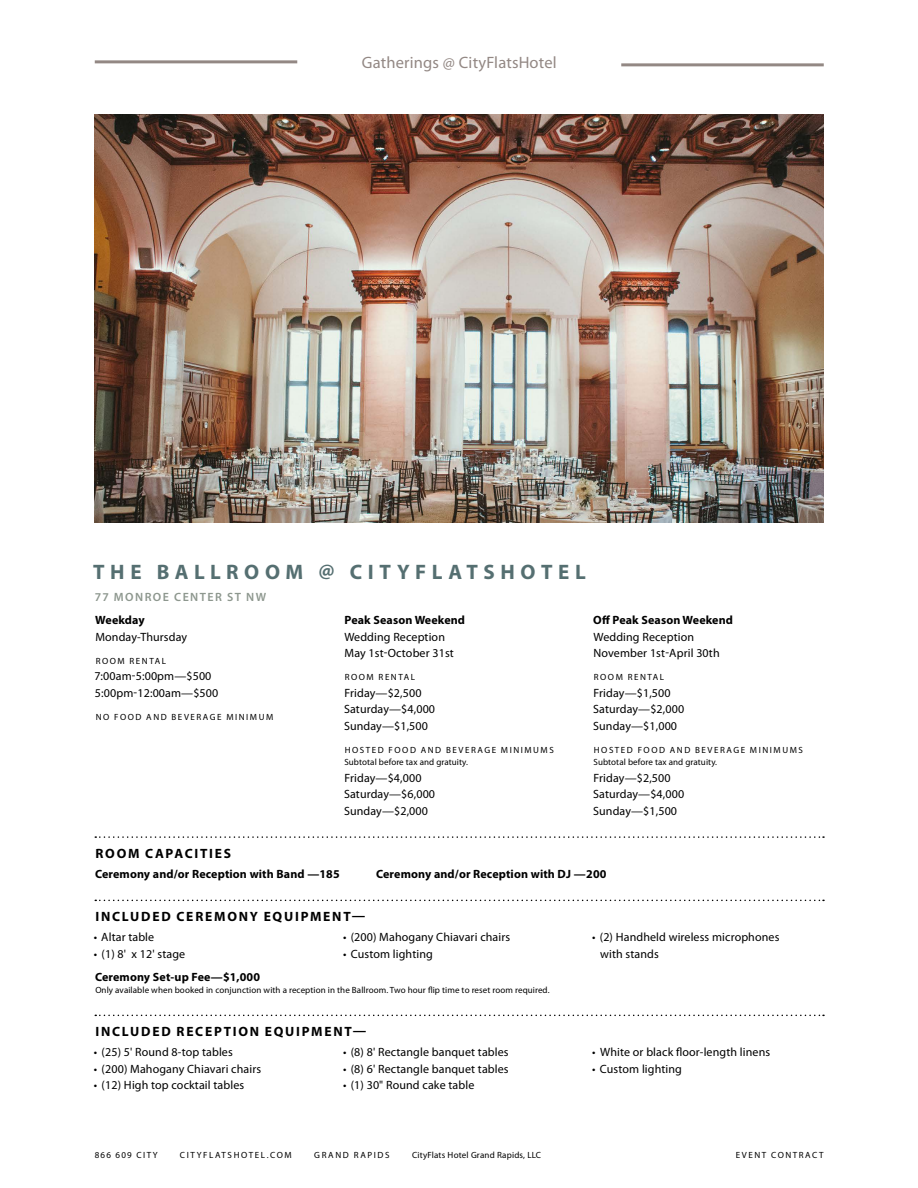
<style>
.page{position:relative;width:918px;height:1188px;background:#fff}
.page>*{position:absolute;margin:0;border:0;box-sizing:border-box;transform-origin:0 0}
.t1{font:700 21px "Myriad Pro";letter-spacing:.265em;color:#556f71}
.t2{font:16.5px "Myriad Pro";letter-spacing:.01em;color:#938884}
.t3{font:700 13.5px "Myriad Pro";letter-spacing:.13em;color:#000}
.t4{font:12px/16.5px "Myriad Pro";letter-spacing:.01em;color:#000}
.t5{font:700 12px "Myriad Pro";letter-spacing:.01em;color:#000}
.t6{font:600 12px "Myriad Pro";letter-spacing:.12em;color:#8d978e}
.t7{font:9px "Myriad Pro";letter-spacing:.02em;color:#000}
.t8{font:9px/12px "Myriad Pro";letter-spacing:.155em;color:#000}
.t9{font:9px "Myriad Pro";letter-spacing:.17em;color:#000}
.t10{font:9px "Myriad Pro";letter-spacing:.18em;color:#000}
.t11{font:9px "Myriad Pro";letter-spacing:.14em;color:#000}
</style>
<div class="page">
<hr style="left:95px;top:60px;width:202px;height:3px;background:#938884">
<hr style="left:621px;top:63px;width:203px;height:3px;background:#938884">
<svg style="left:95px;top:836px;width:729px;height:2px"></svg>
<svg style="left:95px;top:900px;width:729px;height:1px"></svg>
<svg style="left:95px;top:1015px;width:729px;height:1px"></svg>
<img style="left:95px;top:115px;width:729px;height:408px">
<h2 class="t2" style="left:362px;top:54px;width:196px">Gatherings @ CityFlatsHotel</h2>
<h1 class="t1" style="left:93px;top:560px;width:494px">THE BALLROOM @ CITYFLATSHOTEL</h1>
<p class="t6" style="left:95px;top:589px;width:173px">77 MONROE CENTER ST NW</p>
<p class="t5" style="left:95px;top:613px;width:51px">Weekday</p>
<p class="t4" style="left:95px;top:629px;width:93px">Monday-Thursday</p>
<p class="t9" style="left:96px;top:656px;width:72px">ROOM RENTAL</p>
<p class="t4" style="left:94px;top:668px;width:126px">7:00am-5:00pm—$500<br>5:00pm-12:00am—$500</p>
<p class="t9" style="left:96px;top:712px;width:179px">NO FOOD AND BEVERAGE MINIMUM</p>
<p class="t5" style="left:345px;top:613px;width:122px">Peak Season Weekend</p>
<p class="t4" style="left:344px;top:629px;width:111px">Wedding Reception<br>May 1st-October 31st</p>
<p class="t9" style="left:345px;top:672px;width:72px">ROOM RENTAL</p>
<p class="t4" style="left:344px;top:685px;width:93px">Friday—$2,500<br>Saturday—$4,000<br>Sunday—$1,500</p>
<p class="t8" style="left:344px;top:744px;width:211px">HOSTED FOOD AND BEVERAGE MINIMUMS<br>Subtotal before tax and gratuity.</p>
<p class="t4" style="left:344px;top:770px;width:93px">Friday—$4,000<br>Saturday—$6,000<br>Sunday—$2,000</p>
<p class="t5" style="left:593px;top:613px;width:141px">Off Peak Season Weekend</p>
<p class="t4" style="left:593px;top:629px;width:128px">Wedding Reception<br>November 1st-April 30th</p>
<p class="t9" style="left:594px;top:672px;width:72px">ROOM RENTAL</p>
<p class="t4" style="left:593px;top:685px;width:93px">Friday—$1,500<br>Saturday—$2,000<br>Sunday—$1,000</p>
<p class="t8" style="left:593px;top:744px;width:211px">HOSTED FOOD AND BEVERAGE MINIMUMS<br>Subtotal before tax and gratuity.</p>
<p class="t4" style="left:593px;top:770px;width:93px">Friday—$2,500<br>Saturday—$4,000<br>Sunday—$1,500</p>
<p class="t3" style="left:96px;top:846px;width:137px">ROOM CAPACITIES</p>
<p class="t5" style="left:95px;top:867px;width:246px">Ceremony and/or Reception with Band —185</p>
<p class="t5" style="left:376px;top:867px;width:232px">Ceremony and/or Reception with DJ —200</p>
<p class="t3" style="left:96px;top:909px;width:271px">INCLUDED CEREMONY EQUIPMENT—</p>
<p class="t4" style="left:94px;top:929px;width:62px">• Altar table</p>
<p class="t4" style="left:94px;top:946px;width:93px">• (1) 8' x 12' stage</p>
<p class="t4" style="left:343px;top:929px;width:169px">• (200) Mahogany Chiavari chairs</p>
<p class="t4" style="left:343px;top:946px;width:91px">• Custom lighting</p>
<p class="t4" style="left:600px;top:929px;width:181px;text-indent:-8px">• (2) Handheld wireless microphones with stands</p>
<p class="t5" style="left:95px;top:970px;width:167px">Ceremony Set-up Fee—$1,000</p>
<p class="t7" style="left:95px;top:985px;width:456px">Only available when booked in conjunction with a reception in the Ballroom. Two hour flip time to reset room required.</p>
<p class="t3" style="left:96px;top:1024px;width:272px">INCLUDED RECEPTION EQUIPMENT—</p>
<p class="t4" style="left:94px;top:1044px;width:140px">• (25) 5' Round 8-top tables</p>
<p class="t4" style="left:94px;top:1061px;width:169px">• (200) Mahogany Chiavari chairs</p>
<p class="t4" style="left:94px;top:1077px;width:152px">• (12) High top cocktail tables</p>
<p class="t4" style="left:343px;top:1044px;width:167px">• (8) 8' Rectangle banquet tables</p>
<p class="t4" style="left:343px;top:1061px;width:167px">• (8) 6' Rectangle banquet tables</p>
<p class="t4" style="left:343px;top:1077px;width:133px">• (1) 30" Round cake table</p>
<p class="t11" style="left:95px;top:1150px;width:64px">866 609 CITY</p>
<p class="t10" style="left:180px;top:1150px;width:113px">CITYFLATSHOTEL.COM</p>
<p class="t10" style="left:314px;top:1150px;width:77px">GRAND RAPIDS</p>
<p class="t7" style="left:412px;top:1150px;width:130px">CityFlats Hotel Grand Rapids, LLC</p>
<p class="t4" style="left:592px;top:1044px;width:180px">• White or black floor-length linens</p>
<p class="t4" style="left:592px;top:1061px;width:91px">• Custom lighting</p>
<p class="t9" style="left:736px;top:1150px;width:89px">EVENT CONTRACT</p>
</div>
